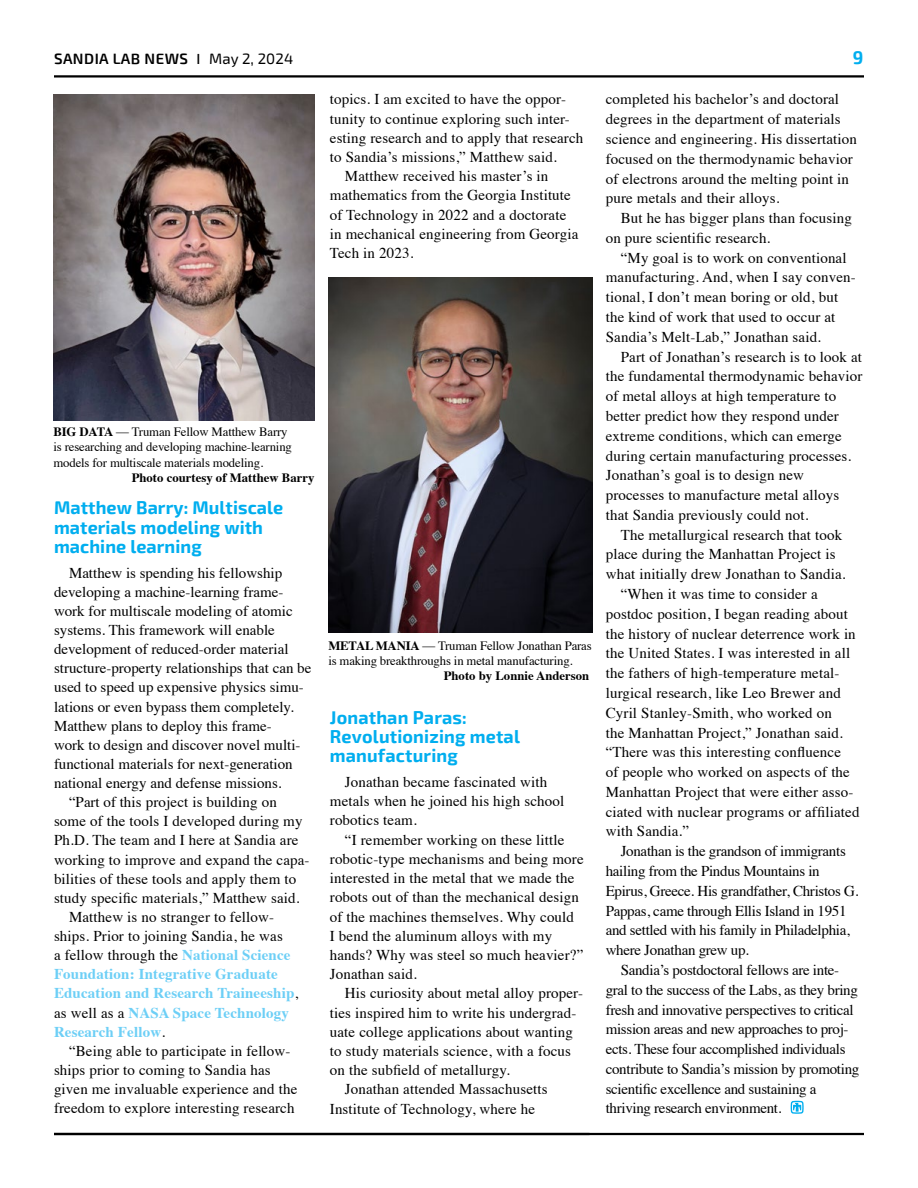
<style>
.page{position:relative;width:918px;height:1188px;background:#fff}
.page>*{position:absolute;margin:0;border:0;box-sizing:border-box;transform-origin:0 0}
.Body_Head_1{font:700 18px/19.5px "Exo 2";letter-spacing:.005em;color:#00aeef}
.Body{font:15px/19.2px "Times";letter-spacing:.01em;color:#000}
.Body-2{font:15px/19.8px "Times";letter-spacing:-.02em;color:#000}
.Body-3{font:700 15px/19px "Times";letter-spacing:.01em;color:#6dcff6}
.t1{font:600 15px "Exo 2";letter-spacing:.03em;color:#000}
.Photo_Caption_1_3_Column{font:12.75px/15.3px "Times";letter-spacing:-.01em;color:#000}
.Photo_Caption_1_3_Column-2{font:700 12.75px "Times";color:#000}
.s1{font-family:"Times";font-weight:700}
.s2{font-weight:400}
.s3{font-weight:700}
.s4{font-family:"Times New Roman"}
.s5{font-weight:400;color:#000}
</style>
<div class="page">
<hr style="left:54px;top:1133px;width:810px;height:2px;background:#000">
<hr style="left:54px;top:75px;width:810px;height:3px;background:#000">
<svg style="left:791px;top:1101px;width:13px;height:13px"></svg>
<img style="left:53px;top:94px;width:262px;height:326px">
<img style="left:328px;top:278px;width:264px;height:355px">
<p class="t1" style="left:54px;top:50px;width:241px">SANDIA LAB NEWS <span class="s1">|</span> <span class="s2">May 2, 2024</span></p>
<p class="Body_Head_1" style="left:853px;top:47px;width:12px">9</p>
<p class="Body" style="left:330px;top:88px;width:255px">topics. I am excited to have the oppor&shy;tunity to continue exploring such inter&shy;esting research and to apply that research to Sandia’s missions,” Matthew said.</p>
<p class="Body" style="left:330px;top:165px;width:250px;text-indent:15px">Matthew received his master’s in mathematics from the Georgia Institute of Technology in 2022 and a doctorate in mechanical engineering from Georgia<br>Tech in 2023.</p>
<p class="Photo_Caption_1_3_Column" style="left:53px;top:423px;width:240px"><span class="s3">BIG DATA</span> <span class="s4">—</span> Truman Fellow Matthew Barry is researching and developing machine-learning models for multiscale materials modeling.</p>
<p class="Photo_Caption_1_3_Column-2" style="left:132px;top:465px;width:184px">Photo courtesy of Matthew Barry</p>
<p class="Body_Head_1" style="left:54px;top:497px;width:231px">Matthew Barry: Multiscale materials modeling with machine learning</p>
<p class="Body" style="left:54px;top:562px;width:259px;text-indent:15px">Matthew is spending his fellowship developing a machine-learning frame&shy;work for multiscale modeling of atomic systems. This framework will enable development of reduced-order material structure-property relationships that can be used to speed up expensive physics simu&shy;lations or even bypass them completely.<br>Matthew plans to deploy this frame-<br>work to design and discover novel multi&shy;functional materials for next-generation national energy and defense missions.</p>
<p class="Body" style="left:54px;top:791px;width:257px;text-indent:15px">“Part of this project is building on some of the tools I developed during my Ph.D. The team and I here at Sandia are working to improve and expand the capa&shy;bilities of these tools and apply them to study specific materials,” Matthew said.</p>
<p class="Body-3" style="left:54px;top:906px;width:246px;text-indent:15px"><span class="s5">Matthew is no stranger to fellow&shy;ships. Prior to joining Sandia, he was<br>a fellow through the</span> National Science Foundation: Integrative Graduate Education and Research Traineeship<span class="s5">, as well as a</span> NASA Space Technology Research Fellow<span class="s5">.</span></p>
<p class="Body" style="left:54px;top:1040px;width:245px;text-indent:15px">“Being able to participate in fellow&shy;ships prior to coming to Sandia has given me invaluable experience and the freedom to explore interesting research</p>
<p class="Photo_Caption_1_3_Column" style="left:328px;top:637px;width:265px"><span class="s3">METAL MANIA</span> <span class="s4">—</span> Truman Fellow Jonathan Paras is making breakthroughs in metal manufacturing.</p>
<p class="Photo_Caption_1_3_Column-2" style="left:444px;top:664px;width:147px">Photo by Lonnie Anderson</p>
<p class="Body_Head_1" style="left:330px;top:707px;width:192px">Jonathan Paras:<br>Revolutionizing metal manufacturing</p>
<p class="Body" style="left:330px;top:771px;width:236px;text-indent:15px">Jonathan became fascinated with metals when he joined his high school robotics team.</p>
<p class="Body" style="left:330px;top:829px;width:255px;text-indent:15px">“I remember working on these little robotic-type mechanisms and being more interested in the metal that we made the robots out of than the mechanical design of the machines themselves. Why could<br>I bend the aluminum alloys with my hands? Why was steel so much heavier?” Jonathan said.</p>
<p class="Body" style="left:330px;top:982px;width:255px;text-indent:15px">His curiosity about metal alloy proper&shy;ties inspired him to write his undergrad&shy;uate college applications about wanting to study materials science, with a focus on the subfield of metallurgy.</p>
<p class="Body" style="left:330px;top:1079px;width:219px;text-indent:15px">Jonathan attended Massachusetts<br>Institute of Technology, where he</p>
<p class="Body" style="left:606px;top:88px;width:253px;line-height:19.8px">completed his bachelor’s and doctoral degrees in the department of materials science and engineering. His dissertation focused on the thermodynamic behavior of electrons around the melting point in pure metals and their alloys.</p>
<p class="Body" style="left:606px;top:207px;width:248px;line-height:19.8px;text-indent:15px">But he has bigger plans than focusing on pure scientific research.</p>
<p class="Body" style="left:606px;top:246px;width:252px;line-height:19.8px;text-indent:15px">“My goal is to work on conventional manufacturing. And, when I say conven&shy;tional, I don’t mean boring or old, but the kind of work that used to occur at Sandia’s Melt-Lab,” Jonathan said.</p>
<p class="Body" style="left:606px;top:345px;width:258px;line-height:19.8px;text-indent:15px">Part of Jonathan’s research is to look at the fundamental thermodynamic behavior of metal alloys at high temperature to better predict how they respond under extreme conditions, which can emerge during certain manufacturing processes.<br>Jonathan’s goal is to design new processes to manufacture metal alloys that Sandia previously could not.</p>
<p class="Body" style="left:606px;top:523px;width:241px;line-height:19.8px;text-indent:15px">The metallurgical research that took place during the Manhattan Project is what initially drew Jonathan to Sandia.</p>
<p class="Body" style="left:606px;top:583px;width:255px;line-height:19.8px;text-indent:15px">“When it was time to consider a postdoc position, I began reading about the history of nuclear deterrence work in the United States. I was interested in all the fathers of high-temperature metal&shy;lurgical research, like Leo Brewer and Cyril Stanley-Smith, who worked on<br>the Manhattan Project,” Jonathan said. “There was this interesting confluence<br>of people who worked on aspects of the Manhattan Project that were either asso&shy;ciated with nuclear programs or affiliated with Sandia.”</p>
<p class="Body-2" style="left:606px;top:840px;width:254px;text-indent:15px">Jonathan is the grandson of immigrants hailing from the Pindus Mountains in Epirus, Greece. His grandfather, Christos G.<br>Pappas, came through Ellis Island in 1951 and settled with his family in Philadelphia, where Jonathan grew up.</p>
<p class="Body-2" style="left:606px;top:959px;width:255px;text-indent:15px">Sandia’s postdoctoral fellows are inte&shy;gral to the success of the Labs, as they bring fresh and innovative perspectives to critical mission areas and new approaches to proj&shy;ects. These four accomplished individuals contribute to Sandia’s mission by promoting scientific excellence and sustaining a thriving research environment.</p>
</div>
